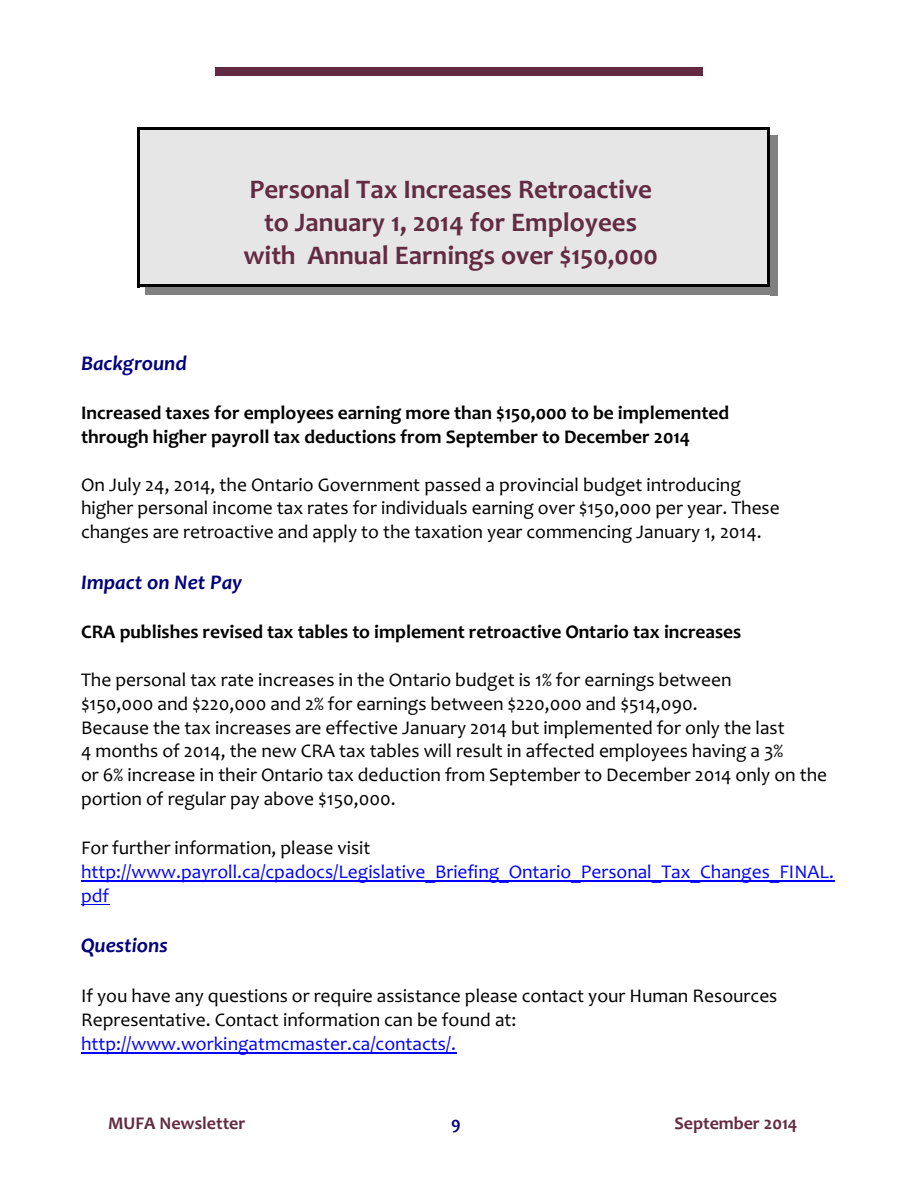
<style>
.page{position:relative;width:918px;height:1188px;background:#fff}
.page>*{position:absolute;margin:0;border:0;box-sizing:border-box;transform-origin:0 0}
.t1{font:700 27px/33px "Candara";color:#632b42;text-align:center}
.t2{font:italic 700 21px "Candara";color:#000080}
.t3{font:19.5px/23.7px "Candara";color:#000}
.t4{font:700 19.5px/23.7px "Candara";color:#000}
.t5{font:19.5px/23.7px "Candara";color:#00f}
.t6{font:700 18px "Candara";color:#632b42}
.t7{font:700 18px "Candara";color:#000080}
</style>
<div class="page">
<div style="left:215px;top:67px;width:488px;height:9px;background:#632b42"></div>
<div style="left:137px;top:127px;width:633px;height:160px;background:#e6e6e6"></div>
<hr style="left:137px;top:127px;width:3px;height:160px;background:#000">
<hr style="left:767px;top:127px;width:3px;height:160px;background:#000">
<hr style="left:137px;top:127px;width:633px;height:3px;background:#000">
<hr style="left:137px;top:285px;width:633px;height:2px;background:#000">
<div style="left:770px;top:135px;width:8px;height:160px;background:#808080"></div>
<div style="left:145px;top:287px;width:633px;height:8px;background:#808080"></div>
<hr style="left:81px;top:881px;width:753px;height:1px;background:#00f">
<svg style="left:81px;top:904px;width:28px;height:1px"></svg>
<hr style="left:81px;top:1052px;width:375px;height:2px;background:#00f">
<h1 class="t1" style="left:243px;top:175px;width:416px">Personal Tax Increases Retroactive to January 1, 2014 for Employees with Annual Earnings over $150,000</h1>
<p class="t2" style="left:81px;top:354px;width:107px">Background</p>
<p class="t4" style="left:81px;top:403px;width:650px">Increased taxes for employees earning more than $150,000 to be implemented through higher payroll tax deductions from September to December 2014</p>
<p class="t3" style="left:81px;top:474px;width:700px">On July 24, 2014, the Ontario Government passed a provincial budget introducing higher personal income tax rates for individuals earning over $150,000 per year. These changes are retroactive and apply to the taxation year commencing January 1, 2014.</p>
<p class="t2" style="left:81px;top:574px;width:163px">Impact on Net Pay</p>
<p class="t4" style="left:81px;top:622px;width:662px">CRA publishes revised tax tables to implement retroactive Ontario tax increases</p>
<p class="t3" style="left:81px;top:670px;width:748px">The personal tax rate increases in the Ontario budget is 1% for earnings between<br>$150,000 and $220,000 and 2% for earnings between $220,000 and $514,090.<br>Because the tax increases are effective January 2014 but implemented for only the last<br>4 months of 2014, the new CRA tax tables will result in affected employees having a 3%<br>or 6% increase in their Ontario tax deduction from September to December 2014 only on the portion of regular pay above $150,000.</p>
<p class="t3" style="left:81px;top:838px;width:291px">For further information, please visit</p>
<p class="t5" style="left:81px;top:862px;width:754px">http://www.payroll.ca/cpadocs/Legislative_Briefing_Ontario_Personal_Tax_Changes_FINAL. pdf</p>
<p class="t2" style="left:81px;top:937px;width:88px">Questions</p>
<p class="t3" style="left:81px;top:986px;width:698px">If you have any questions or require assistance please contact your Human Resources<br>Representative. Contact information can be found at:</p>
<p class="t5" style="left:81px;top:1033px;width:377px">http://www.workingatmcmaster.ca/contacts/.</p>
<p class="t6" style="left:108px;top:1116px;width:139px">MUFA Newsletter</p>
<p class="t7" style="left:451px;top:1116px;width:11px">9</p>
<p class="t6" style="left:675px;top:1116px;width:125px">September 2014</p>
</div>
